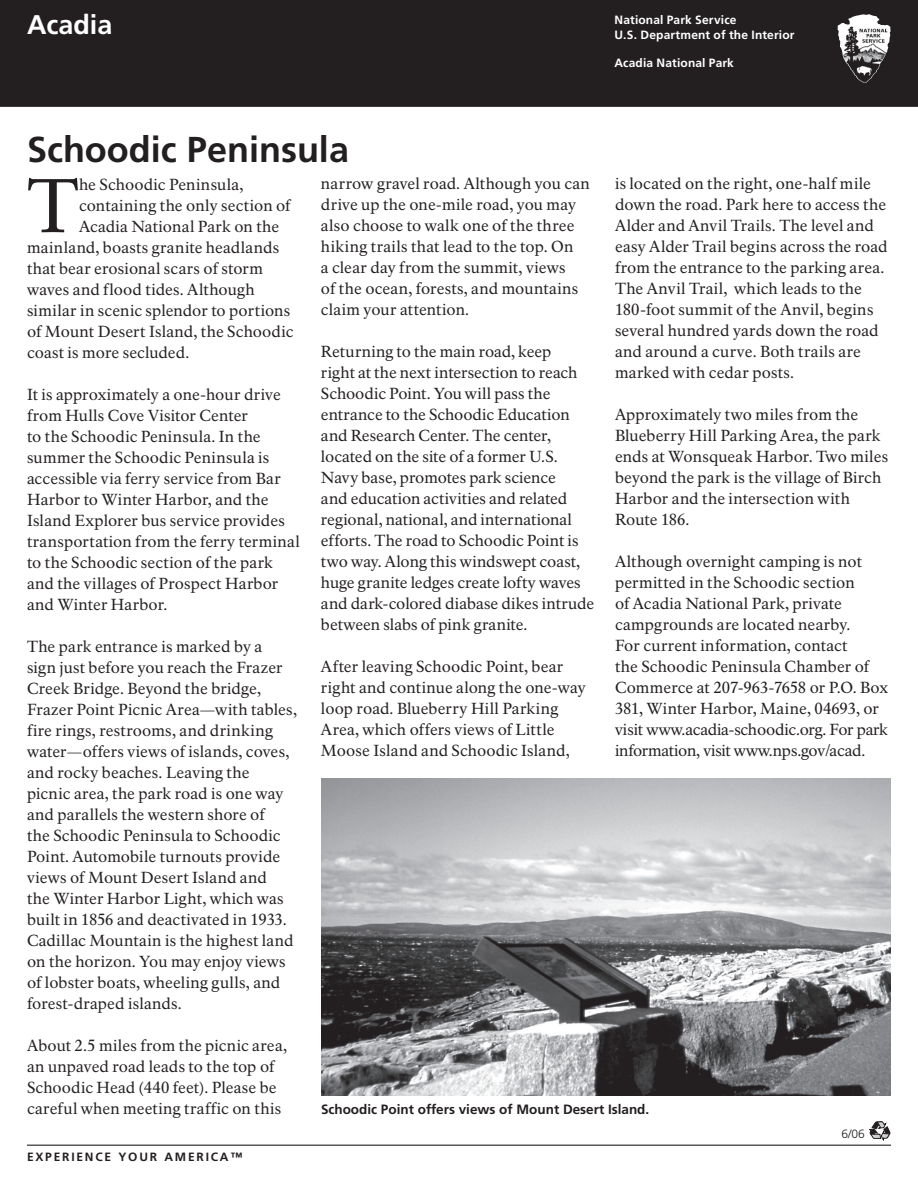
<style>
.page{position:relative;width:918px;height:1188px;background:#fff}
.page>*{position:absolute;margin:0;border:0;box-sizing:border-box;transform-origin:0 0}
.t1{font:74.85px "NPS Rawlinson OT";color:#231f20}
.t2{font:700 36px "Frutiger LT Std";color:#231f20}
.t3{font:700 27px "Frutiger LT Std";color:#fff}
.t4{font:15.75px/21px "NPS Rawlinson OT";letter-spacing:.005em;color:#231f20}
.t5{font:700 13.5px "Frutiger LT Std";color:#231f20}
.t6{font:700 12px/14.4px "Frutiger LT Std";letter-spacing:.01em;color:#fff}
.t7{font:700 12px "Frutiger LT Std";letter-spacing:.15em;color:#231f20}
.t8{font:300 12px "Frutiger LT Std";color:#231f20}
</style>
<div class="page">
<img style="left:321px;top:778px;width:570px;height:317px">
<div style="left:0;top:0;width:918px;height:107px;background:#231f20"></div>
<img style="left:838px;top:14px;width:53px;height:67px">
<svg style="left:869px;top:1122px;width:21px;height:18px"></svg>
<hr style="left:27px;top:1145px;width:864px;height:1px;background:#231f20">
<h3 class="t3" style="left:27px;top:9px;width:87px">Acadia</h3>
<h2 class="t2" style="left:27px;top:128px;width:324px">Schoodic Peninsula</h2>
<p class="t6" style="left:614px;top:13px;width:181px">National Park Service<br>U.S. Department of the Interior</p>
<p class="t6" style="left:614px;top:56px;width:121px">Acadia National Park</p>
<h1 class="t1" style="left:27px;top:161px;width:54px">T</h1>
<p class="t4" style="left:79px;top:175px;width:166px">he Schoodic Peninsula,</p>
<p class="t4" style="left:79px;top:196px;width:213px">containing the only section of</p>
<p class="t4" style="left:79px;top:217px;width:202px">Acadia National Park on the</p>
<p class="t4" style="left:27px;top:238px;width:254px">mainland, boasts granite headlands</p>
<p class="t4" style="left:27px;top:259px;width:238px">that bear erosional scars of storm</p>
<p class="t4" style="left:27px;top:280px;width:229px">waves and flood tides. Although</p>
<p class="t4" style="left:27px;top:301px;width:265px">similar in scenic splendor to portions</p>
<p class="t4" style="left:27px;top:322px;width:268px">of Mount Desert Island, the Schoodic</p>
<p class="t4" style="left:27px;top:343px;width:164px">coast is more secluded.</p>
<p class="t4" style="left:27px;top:385px;width:274px">It is approximately a one-hour drive from Hulls Cove Visitor Center<br>to the Schoodic Peninsula. In the summer the Schoodic Peninsula is accessible via ferry service from Bar Harbor to Winter Harbor, and the Island Explorer bus service provides transportation from the ferry terminal to the Schoodic section of the park and the villages of Prospect Harbor and Winter Harbor.</p>
<p class="t4" style="left:27px;top:637px;width:271px">The park entrance is marked by a<br>sign just before you reach the Frazer Creek Bridge. Beyond the bridge, Frazer Point Picnic Area—with tables, fire rings, restrooms, and drinking water—offers views of islands, coves, and rocky beaches. Leaving the picnic area, the park road is one way and parallels the western shore of<br>the Schoodic Peninsula to Schoodic Point. Automobile turnouts provide views of Mount Desert Island and<br>the Winter Harbor Light, which was built in 1856 and deactivated in 1933.<br>Cadillac Mountain is the highest land on the horizon. You may enjoy views of lobster boats, wheeling gulls, and forest-draped islands.</p>
<p class="t4" style="left:27px;top:1036px;width:261px">About 2.5 miles from the picnic area, an unpaved road leads to the top of Schoodic Head (440 feet). Please be careful when meeting traffic on this</p>
<p class="t7" style="left:27px;top:1150px;width:217px">EXPERIENCE YOUR AMERICA™</p>
<p class="t4" style="left:321px;top:173px;width:271px">narrow gravel road. Although you can drive up the one-mile road, you may also choose to walk one of the three hiking trails that lead to the top. On<br>a clear day from the summit, views<br>of the ocean, forests, and mountains claim your attention.</p>
<p class="t4" style="left:321px;top:341px;width:275px">Returning to the main road, keep<br>right at the next intersection to reach Schoodic Point. You will pass the entrance to the Schoodic Education and Research Center. The center, located on the site of a former U.S.<br>Navy base, promotes park science<br>and education activities and related regional, national, and international efforts. The road to Schoodic Point is two way. Along this windswept coast, huge granite ledges create lofty waves and dark-colored diabase dikes intrude between slabs of pink granite.</p>
<p class="t4" style="left:321px;top:656px;width:266px">After leaving Schoodic Point, bear right and continue along the one-way loop road. Blueberry Hill Parking Area, which offers views of Little Moose Island and Schoodic Island,</p>
<p class="t4" style="left:615px;top:173px;width:274px">is located on the right, one-half mile down the road. Park here to access the Alder and Anvil Trails. The level and easy Alder Trail begins across the road from the entrance to the parking area.<br>The Anvil Trail, which leads to the 180-foot summit of the Anvil, begins several hundred yards down the road and around a curve. Both trails are marked with cedar posts.</p>
<p class="t4" style="left:615px;top:404px;width:275px">Approximately two miles from the<br>Blueberry Hill Parking Area, the park ends at Wonsqueak Harbor. Two miles beyond the park is the village of Birch<br>Harbor and the intersection with<br>Route 186.</p>
<p class="t4" style="left:615px;top:551px;width:275px">Although overnight camping is not permitted in the Schoodic section<br>of Acadia National Park, private campgrounds are located nearby.<br>For current information, contact<br>the Schoodic Peninsula Chamber of Commerce at 207-963-7658 or P.O. Box 381, Winter Harbor, Maine, 04693, or visit www.acadia-schoodic.org. For park information, visit www.nps.gov/acad.</p>
<p class="t5" style="left:321px;top:1102px;width:330px">Schoodic Point offers views of Mount Desert Island.</p>
<p class="t8" style="left:842px;top:1127px;width:25px">6/06</p>
</div>
